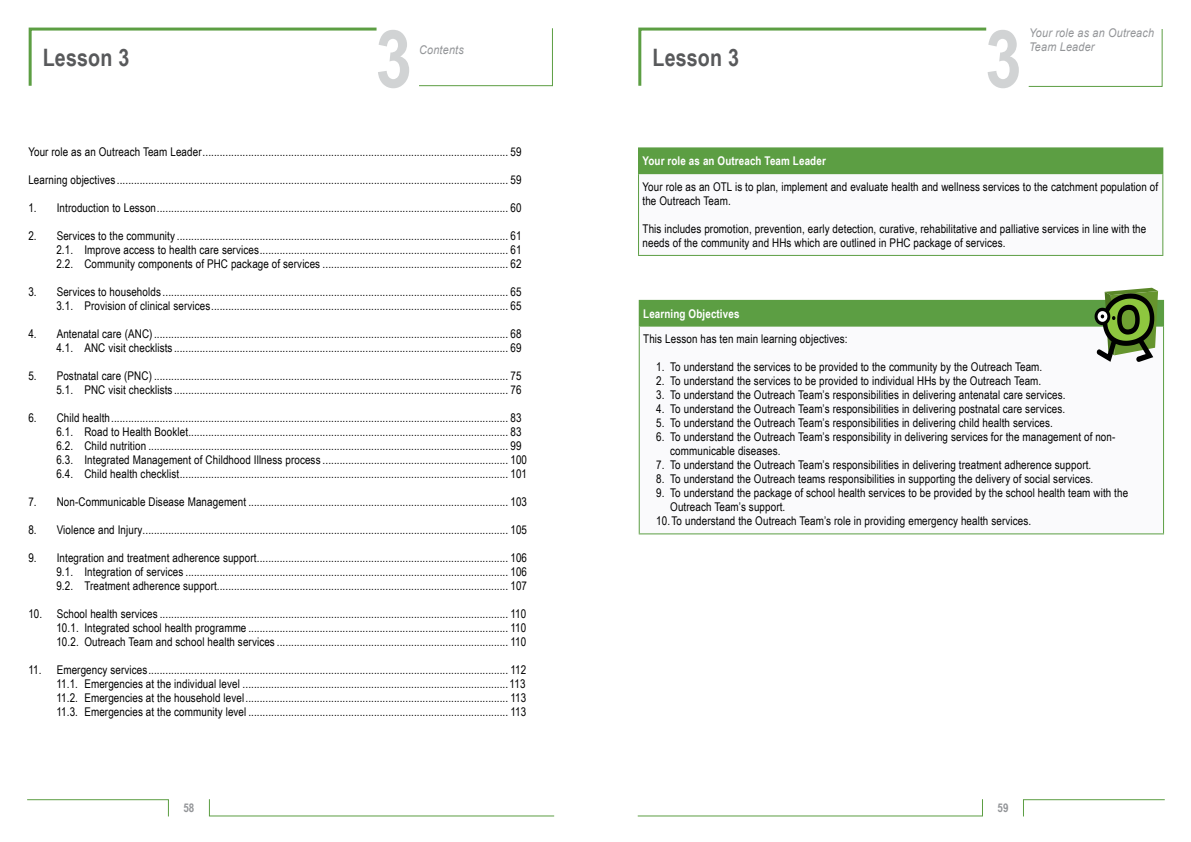
<style>
.page{position:relative;width:1191px;height:842px;background:#fff}
.page>*{position:absolute;margin:0;border:0;box-sizing:border-box;transform-origin:0 0}
.t1{font:700 80px "Arial Narrow";color:#d1d3d4}
.t2{font:700 24px "Arial Narrow";letter-spacing:.005em;color:#58595b}
.t3{font:12px/14px "Arial Narrow";letter-spacing:.01em;color:#000;text-align:justify}
.t4{font:700 12px "Arial Narrow";letter-spacing:.01em;color:#fff}
.t5{font:italic 12px "Arial";letter-spacing:.02em;color:#939598;scale:.9 1}
.t6{font:700 12px "Arial Narrow";color:#939598}
</style>
<div class="page">
<div style="left:638px;top:148px;width:524px;height:26px;background:#5c9e43"></div>
<div style="left:638px;top:174px;width:524px;height:81px;background:#fafafc"></div>
<hr style="left:638px;top:147px;width:525px;height:1px;background:#5c9e43">
<svg style="left:1162px;top:148px;width:1px;height:25px"></svg>
<hr style="left:638px;top:173px;width:525px;height:1px;background:#5c9e43">
<hr style="left:638px;top:174px;width:1px;height:81px;background:#5c9e43">
<hr style="left:1162px;top:174px;width:1px;height:81px;background:#5c9e43">
<hr style="left:638px;top:255px;width:525px;height:1px;background:#5c9e43">
<div style="left:639px;top:300px;width:524px;height:26px;background:#5c9e43"></div>
<div style="left:639px;top:326px;width:524px;height:208px;background:#fafafc"></div>
<hr style="left:639px;top:326px;width:1px;height:207px;background:#5c9e43">
<hr style="left:1163px;top:326px;width:1px;height:207px;background:#5c9e43">
<hr style="left:639px;top:533px;width:525px;height:1px;background:#5c9e43">
<hr style="left:640px;top:326px;width:523px;height:1px;background:#5c9e43">
<svg style="left:1094px;top:288px;width:70px;height:74px"></svg>
<svg style="left:28px;top:27px;width:349px;height:59px"></svg>
<svg style="left:419px;top:28px;width:134px;height:59px"></svg>
<svg style="left:637px;top:799px;width:346px;height:18px"></svg>
<svg style="left:208px;top:799px;width:347px;height:18px"></svg>
<svg style="left:1023px;top:799px;width:142px;height:18px"></svg>
<svg style="left:27px;top:799px;width:142px;height:18px"></svg>
<svg style="left:638px;top:27px;width:349px;height:59px"></svg>
<svg style="left:1028px;top:29px;width:135px;height:58px"></svg>
<h2 class="t2" style="left:43px;top:39px;width:88px">Lesson 3</h2>
<h1 class="t1" style="left:375px;top:-1px;width:38px">3</h1>
<h1 class="t1" style="left:985px;top:-1px;width:38px">3</h1>
<p class="t5" style="left:1029px;top:25px;width:140px">Your role as an Outreach</p>
<p class="t5" style="left:419px;top:42px;width:51px">Contents</p>
<p class="t5" style="left:1029px;top:40px;width:74px">Team Leader</p>
<h2 class="t2" style="left:652px;top:39px;width:88px">Lesson 3</h2>
<p class="t3" style="left:28px;top:144px;width:494px">Your role as an Outreach Team Leader........................................................................................................... 59</p>
<p class="t3" style="left:28px;top:172px;width:494px">Learning objectives ......................................................................................................................................... 59</p>
<p class="t3" style="left:28px;top:200px;width:494px">1. Introduction to Lesson........................................................................................................................... 60</p>
<p class="t3" style="left:56px;top:228px;width:467px;text-indent:-28px">2. Services to the community .................................................................................................................... 61<br>2.1. Improve access to health care services....................................................................................... 61<br>2.2. Community components of PHC package of services ................................................................. 62</p>
<p class="t3" style="left:28px;top:284px;width:494px;text-align:right">3. Services to households ......................................................................................................................... 65<br>3.1. Provision of clinical services........................................................................................................ 65</p>
<p class="t3" style="left:28px;top:326px;width:494px;text-align:right">4. Antenatal care (ANC)............................................................................................................................ 68<br>4.1. ANC visit checklists ..................................................................................................................... 69</p>
<p class="t3" style="left:28px;top:368px;width:494px;text-align:right">5. Postnatal care (PNC) ............................................................................................................................ 75<br>5.1. PNC visit checklists ..................................................................................................................... 76</p>
<p class="t3" style="left:56px;top:410px;width:472px;text-align:left;text-indent:-28px">6. Child health........................................................................................................................................... 83<br>6.1. Road to Health Booklet................................................................................................................ 83<br>6.2. Child nutrition .............................................................................................................................. 99<br>6.3. Integrated Management of Childhood Illness process ................................................................. 100<br>6.4. Child health checklist................................................................................................................... 101</p>
<p class="t3" style="left:28px;top:494px;width:500px">7. Non-Communicable Disease Management ........................................................................................... 103</p>
<p class="t3" style="left:28px;top:522px;width:500px">8. Violence and Injury................................................................................................................................ 105</p>
<p class="t3" style="left:56px;top:550px;width:472px;text-indent:-28px">9. Integration and treatment adherence support........................................................................................ 106<br>9.1. Integration of services ................................................................................................................. 106<br>9.2. Treatment adherence support...................................................................................................... 107</p>
<p class="t3" style="left:56px;top:606px;width:471px;text-indent:-28px">10. School health services .......................................................................................................................... 110<br>10.1. Integrated school health programme ........................................................................................... 110<br>10.2. Outreach Team and school health services ................................................................................. 110</p>
<p class="t3" style="left:56px;top:662px;width:471px;text-indent:-28px">11. Emergency services.............................................................................................................................. 112<br>11.1. Emergencies at the individual level .............................................................................................113<br>11.2. Emergencies at the household level............................................................................................ 113<br>11.3. Emergencies at the community level ........................................................................................... 113</p>
<p class="t4" style="left:642px;top:152px;width:185px">Your role as an Outreach Team Leader</p>
<p class="t3" style="left:642px;top:179px;width:517px">Your role as an OTL is to plan, implement and evaluate health and wellness services to the catchment population of the Outreach Team.</p>
<p class="t3" style="left:642px;top:221px;width:505px">This includes promotion, prevention, early detection, curative, rehabilitative and palliative services in line with the needs of the community and HHs which are outlined in PHC package of services.</p>
<p class="t4" style="left:643px;top:304px;width:98px">Learning Objectives</p>
<p class="t3" style="left:643px;top:332px;width:206px">This Lesson has ten main learning objectives:</p>
<p class="t3" style="left:656px;top:360px;width:387px">1. To understand the services to be provided to the community by the Outreach Team.</p>
<p class="t3" style="left:656px;top:374px;width:386px">2. To understand the services to be provided to individual HHs by the Outreach Team.</p>
<p class="t3" style="left:656px;top:388px;width:411px">3. To understand the Outreach Team’s responsibilities in delivering antenatal care services.</p>
<p class="t3" style="left:656px;top:402px;width:410px">4. To understand the Outreach Team’s responsibilities in delivering postnatal care services.</p>
<p class="t3" style="left:656px;top:416px;width:398px">5. To understand the Outreach Team’s responsibilities in delivering child health services.</p>
<p class="t3" style="left:670px;top:430px;width:447px;text-indent:-14px">6. To understand the Outreach Team’s responsibility in delivering services for the management of non&shy;communicable diseases.</p>
<p class="t3" style="left:656px;top:458px;width:436px">7. To understand the Outreach Team’s responsibilities in delivering treatment adherence support.</p>
<p class="t3" style="left:656px;top:472px;width:438px">8. To understand the Outreach teams responsibilities in supporting the delivery of social services.</p>
<p class="t3" style="left:656px;top:486px;width:473px">9. To understand the package of school health services to be provided by the school health team with the</p>
<p class="t3" style="left:670px;top:500px;width:117px">Outreach Team’s support.</p>
<p class="t3" style="left:656px;top:514px;width:376px">10.To understand the Outreach Team’s role in providing emergency health services.</p>
<p class="t6" style="left:183px;top:799px;width:13px">58</p>
<p class="t6" style="left:997px;top:799px;width:13px">59</p>
</div>
